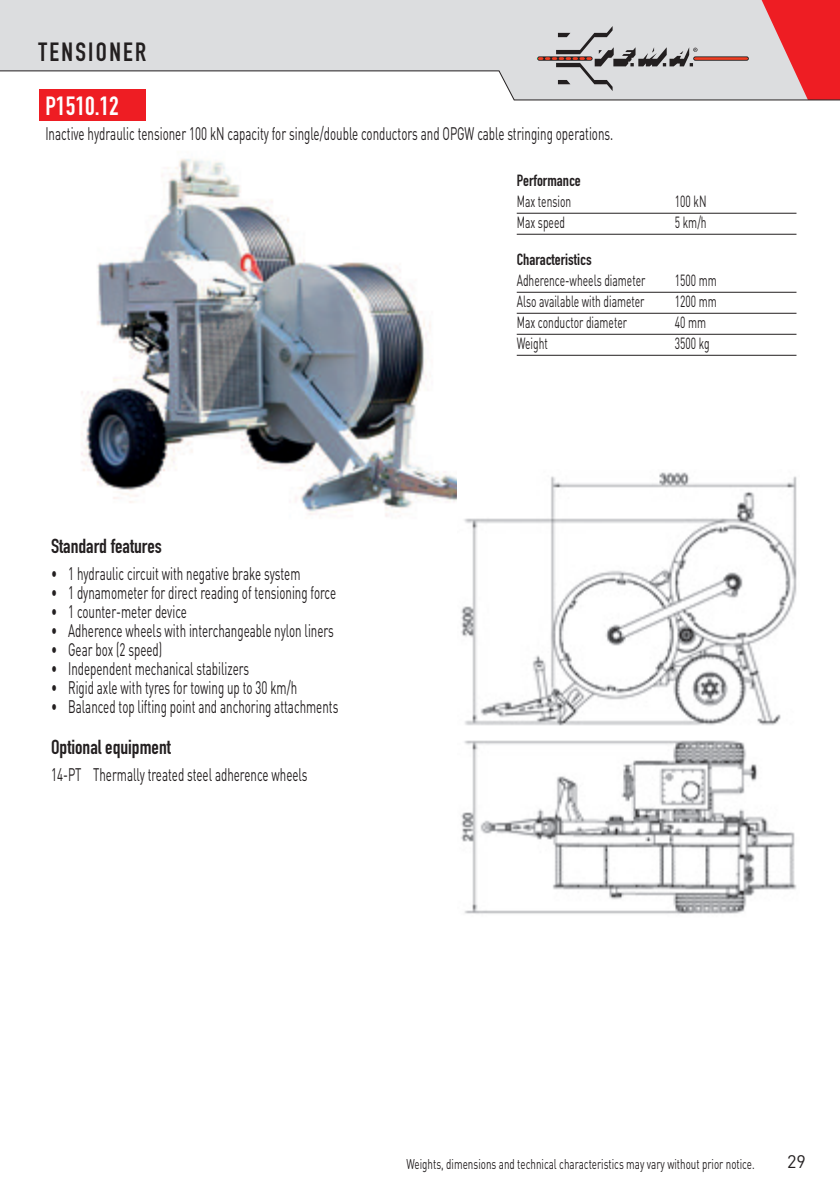
<style>
.page{position:relative;width:840px;height:1191px;background:#fff}
.page>*{position:absolute;margin:0;border:0;box-sizing:border-box;transform-origin:0 0}
.t1{font:26px "DIN Engschrift Std";letter-spacing:.09em;color:#231f20}
.t2{font:26px "DIN Engschrift Std";color:#fff}
.t3{font:20px "DIN Engschrift Std";color:#231f20}
.t4{font:18px "DIN";color:#231f20;scale:.64 1}
.t5{font:18px "DIN";color:#231f20}
.t6{font:16px "DIN";color:#231f20;scale:.64 1}
.t7{font:16px "DIN Engschrift Std";color:#231f20}
.t8{font:14px "DIN";color:#231f20;scale:.7 1}
</style>
<div class="page">
<svg style="left:0;top:0;width:537px;height:100px"></svg>
<img style="left:81px;top:159px;width:457px;height:358px">
<div style="left:40px;top:89px;width:106px;height:31px;background:#ee1d23"></div>
<hr style="left:516px;top:213px;width:280px;height:1px;background:#231f20">
<hr style="left:516px;top:234px;width:280px;height:1px;background:#231f20">
<hr style="left:516px;top:292px;width:280px;height:1px;background:#231f20">
<hr style="left:516px;top:313px;width:280px;height:1px;background:#231f20">
<hr style="left:516px;top:334px;width:280px;height:1px;background:#231f20">
<hr style="left:516px;top:355px;width:280px;height:1px;background:#231f20">
<img style="left:457px;top:469px;width:340px;height:445px">
<svg style="left:537px;top:0;width:303px;height:100px;background:#d4aeb0"></svg>
<h1 class="t1" style="left:39px;top:37px;width:109px">TENSIONER</h1>
<h1 class="t2" style="left:45px;top:91px;width:75px">P1510.12</h1>
<p class="t4" style="left:45px;top:122px;width:888px">Inactive hydraulic tensioner 100 kN capacity for single/double conductors and OPGW cable stringing operations.</p>
<p class="t7" style="left:516px;top:171px;width:66px">Performance</p>
<p class="t6" style="left:516px;top:191px;width:87px">Max tension</p>
<p class="t6" style="left:674px;top:191px;width:51px">100 kN</p>
<p class="t6" style="left:516px;top:212px;width:77px">Max speed</p>
<p class="t6" style="left:674px;top:212px;width:51px">5 km/h</p>
<p class="t7" style="left:516px;top:250px;width:76px">Characteristics</p>
<p class="t6" style="left:516px;top:270px;width:202px">Adherence-wheels diameter</p>
<p class="t6" style="left:674px;top:270px;width:67px">1500 mm</p>
<p class="t6" style="left:516px;top:291px;width:201px">Also available with diameter</p>
<p class="t6" style="left:674px;top:291px;width:67px">1200 mm</p>
<p class="t6" style="left:516px;top:312px;width:174px">Max conductor diameter</p>
<p class="t6" style="left:674px;top:312px;width:50px">40 mm</p>
<p class="t6" style="left:516px;top:333px;width:50px">Weight</p>
<p class="t6" style="left:674px;top:333px;width:56px">3500 kg</p>
<p class="t3" style="left:51px;top:534px;width:112px">Standard features</p>
<p class="t4" style="left:51px;top:562px;width:391px">• 1 hydraulic circuit with negative brake system</p>
<p class="t4" style="left:51px;top:581px;width:446px">• 1 dynamometer for direct reading of tensioning force</p>
<p class="t4" style="left:51px;top:600px;width:214px">• 1 counter-meter device</p>
<p class="t4" style="left:51px;top:619px;width:443px">• Adherence wheels with interchangeable nylon liners</p>
<p class="t4" style="left:51px;top:638px;width:175px">• Gear box (2 speed)</p>
<p class="t4" style="left:51px;top:657px;width:311px">• Independent mechanical stabilizers</p>
<p class="t4" style="left:51px;top:676px;width:386px">• Rigid axle with tyres for towing up to 30 km/h</p>
<p class="t4" style="left:51px;top:695px;width:450px">• Balanced top lifting point and anchoring attachments</p>
<p class="t3" style="left:51px;top:735px;width:121px">Optional equipment</p>
<p class="t4" style="left:51px;top:763px;width:402px">14-PT Thermally treated steel adherence wheels</p>
<p class="t8" style="left:406px;top:1155px;width:498px">Weights, dimensions and technical characteristics may vary without prior notice.</p>
<p class="t5" style="left:786px;top:1150px;width:20px">29</p>
</div>
